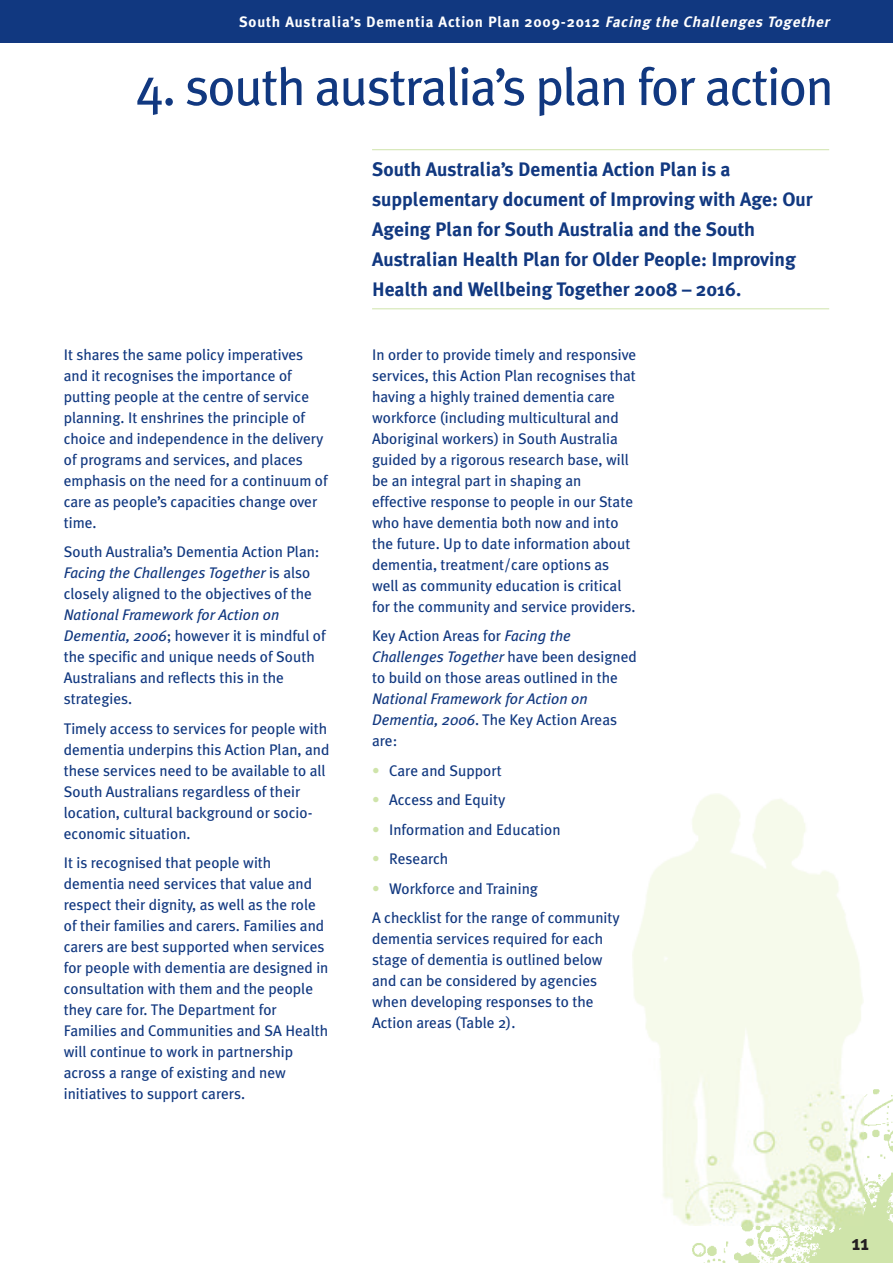
<style>
.page{position:relative;width:893px;height:1263px;background:#fff}
.page>*{position:absolute;margin:0;border:0;box-sizing:border-box;transform-origin:0 0}
.t1{font:52.5px "Meta Plus";letter-spacing:-.025em;color:#113880}
.t2{font:700 21px "Meta Plus";color:#231f20}
.t3{font:700 19.5px/30px "Meta Plus";color:#113880}
.t4{font:15.3px/21px "Meta Plus";color:#113880}
.t5{font:italic 15.3px/21px "Meta Plus";color:#113880}
.t6{font:700 15px "Meta Plus";letter-spacing:.055em;color:#fff}
.s1{font-style:italic}
.s2{font-style:normal}
.s3{color:#cfe4aa}
</style>
<div class="page">
<img style="left:689px;top:1089px;width:204px;height:174px">
<div style="left:0;top:0;width:893px;height:43px;background:#113880"></div>
<hr style="left:829px;top:1260px;width:63px;height:1px;background:#cfe4aa">
<hr style="left:372px;top:308px;width:457px;height:1px;background:#cfe4aa">
<hr style="left:372px;top:149px;width:457px;height:1px;background:#cfe4aa">
<img style="left:632px;top:794px;width:231px;height:431px">
<p class="t6" style="left:239px;top:13px;width:594px">South Australia’s Dementia Action Plan 2009-2012 <span class="s1">Facing the ChallengesTogether</span></p>
<h1 class="t1" style="left:135px;top:56px;width:700px">4. south australia’s plan for action</h1>
<p class="t4" style="left:64px;top:344px;width:265px">It shares the same policy imperatives and it recognises the importance of putting people at the centre of service planning. It enshrines the principle of choice and independence in the delivery of programs and services, and places emphasis on the need for a continuum of care as people’s capacities change over time.</p>
<p class="t4" style="left:64px;top:541px;width:257px">South Australia’s Dementia Action Plan:<br><span class="s1">Facing the Challenges Together</span> is also closely aligned to the objectives of the</p>
<p class="t4" style="left:64px;top:604px;width:263px"><span class="s1">National Framework for Action on<br>Dementia, 2006</span>; however it is mindful of the specific and unique needs of South<br>Australians and reflects this in the strategies.</p>
<p class="t4" style="left:64px;top:718px;width:267px">Timely access to services for people with dementia underpins this Action Plan, and these services need to be available to all South Australians regardless of their location, cultural background or socio&shy;economic situation.</p>
<p class="t4" style="left:64px;top:852px;width:266px">It is recognised that people with dementia need services that value and respect their dignity, as well as the role of their families and carers. Families and carers are best supported when services for people with dementia are designed in consultation with them and the people they care for. The Department for Families and Communities and SA Health will continue to work in partnership across a range of existing and new initiatives to support carers.</p>
<p class="t3" style="left:372px;top:154px;width:442px">South Australia’s Dementia Action Plan is a supplementary document of Improving with Age: Our Ageing Plan for South Australia and the South Australian Health Plan for Older People: Improving Health and Wellbeing Together 2008 – 2016.</p>
<p class="t4" style="left:372px;top:344px;width:266px">In order to provide timely and responsive services, this Action Plan recognises that having a highly trained dementia care workforce (including multicultural and Aboriginal workers) in South Australia guided by a rigorous research base, will be an integral part in shaping an effective response to people in our State who have dementia both now and into the future. Up to date information about dementia, treatment/care options as well as community education is critical for the community and service providers.</p>
<p class="t4" style="left:372px;top:625px;width:266px">Key Action Areas for <span class="s1">Facing the<br>Challenges Together</span> have been designed to build on those areas outlined in the</p>
<p class="t5" style="left:372px;top:688px;width:247px">National Framework for Action on<br>Dementia, 2006<span class="s2">. The Key Action Areas are:</span></p>
<p class="t4" style="left:372px;top:760px;width:131px"><span class="s3">•</span> Care and Support</p>
<p class="t4" style="left:372px;top:789px;width:135px"><span class="s3">•</span> Access and Equity</p>
<p class="t4" style="left:372px;top:819px;width:190px"><span class="s3">•</span> Information and Education</p>
<p class="t4" style="left:372px;top:848px;width:78px"><span class="s3">•</span> Research</p>
<p class="t4" style="left:372px;top:873px;width:249px;line-height:29.5px"><span class="s3">•</span> Workforce and Training<br>A checklist for the range of community</p>
<p class="t4" style="left:372px;top:928px;width:233px">dementia services required for each stage of dementia is outlined below and can be considered by agencies when developing responses to the<br>Action areas (Table 2).</p>
<h2 class="t2" style="left:852px;top:1230px;width:19px">11</h2>
</div>
